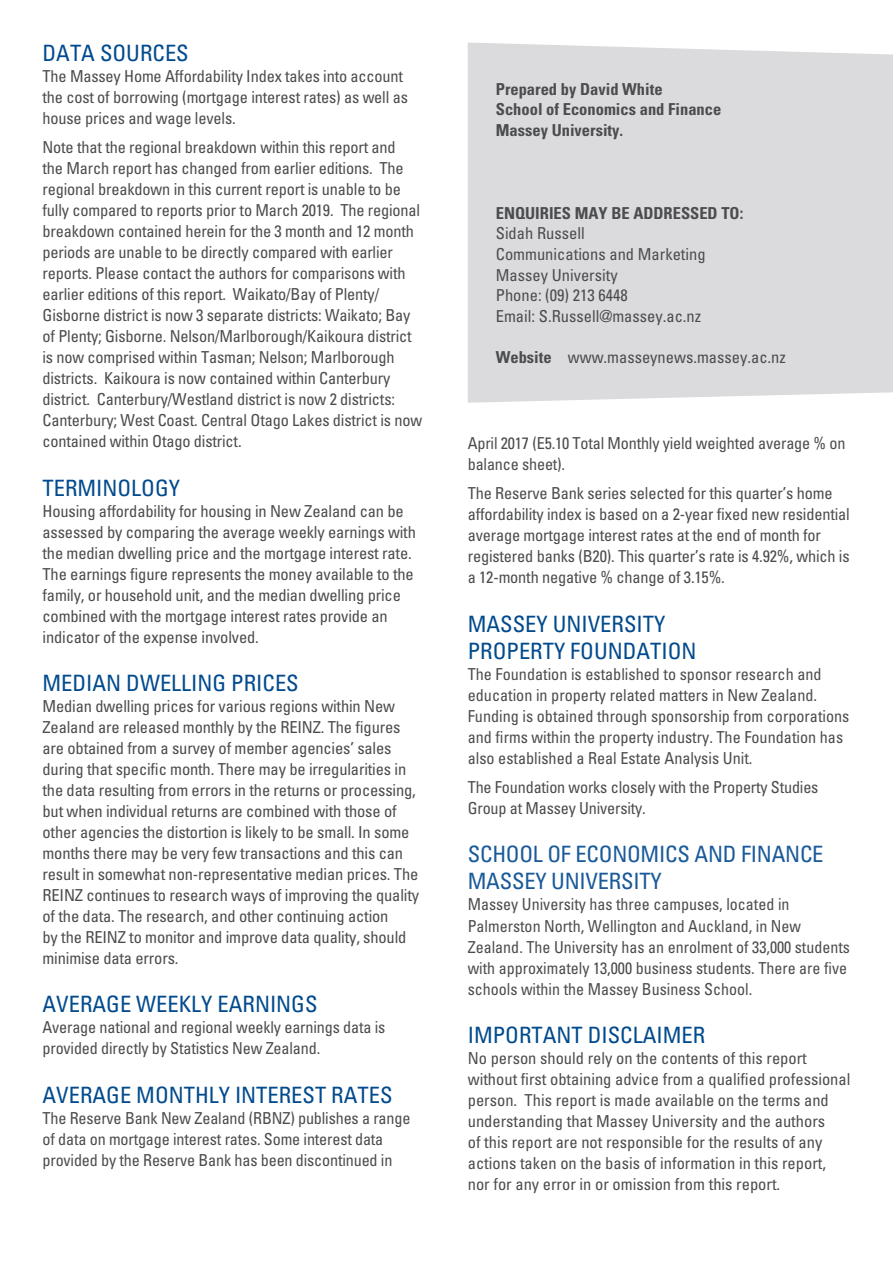
<style>
.page{position:relative;width:893px;height:1263px;background:#fff}
.page>*{position:absolute;margin:0;border:0;box-sizing:border-box;transform-origin:0 0}
.t1{font:22.5px/27px "Univers Condensed Macron";color:#004a8d}
.t2{font:22.5px/27px "Univers Condensed Macron";letter-spacing:-.01em;color:#1a5a99}
.t3{font:16.5px/21px "Univers Condensed Macron";letter-spacing:-.01em;color:#4b4c4d}
.t4{font:16.5px/20.7px "Univers Condensed Bold Macron";color:#4b4c4d}
.s1{font-family:"Univers Condensed Bold Macron"}
</style>
<div class="page">
<div style="left:468px;top:43px;width:425px;height:360px;background:#dbdbdd"></div>
<h1 class="t1" style="left:43px;top:39px;width:148px">DATA SOURCES</h1>
<p class="t3" style="left:43px;top:65px;width:367px">The Massey Home Affordability Index takes into account the cost of borrowing (mortgage interest rates) as well as house prices and wage levels.</p>
<p class="t3" style="left:43px;top:137px;width:381px">Note that the regional breakdown within this report and<br>the March report has changed from earlier editions. The regional breakdown in this current report is unable to be fully compared to reports prior to March 2019. The regional breakdown contained herein for the 3 month and 12 month periods are unable to be directly compared with earlier reports. Please contact the authors for comparisons with earlier editions of this report. Waikato/Bay of Plenty/ Gisborne district is now 3 separate districts: Waikato; Bay of Plenty; Gisborne. Nelson/Marlborough/Kaikoura district is now comprised within Tasman; Nelson; Marlborough districts. Kaikoura is now contained within Canterbury district. Canterbury/Westland district is now 2 districts:<br>Canterbury; West Coast. Central Otago Lakes district is now contained within Otago district.</p>
<h1 class="t1" style="left:43px;top:474px;width:139px">TERMINOLOGY</h1>
<p class="t3" style="left:43px;top:500px;width:375px">Housing affordability for housing in New Zealand can be assessed by comparing the average weekly earnings with the median dwelling price and the mortgage interest rate.<br>The earnings figure represents the money available to the family, or household unit, and the median dwelling price combined with the mortgage interest rates provide an indicator of the expense involved.</p>
<h1 class="t1" style="left:43px;top:669px;width:258px">MEDIAN DWELLING PRICES</h1>
<p class="t3" style="left:43px;top:695px;width:378px">Median dwelling prices for various regions within New Zealand are released monthly by the REINZ. The figures are obtained from a survey of member agencies’ sales during that specific month. There may be irregularities in the data resulting from errors in the returns or processing, but when individual returns are combined with those of other agencies the distortion is likely to be small. In some months there may be very few transactions and this can result in somewhat non-representative median prices. The REINZ continues to research ways of improving the quality of the data. The research, and other continuing action<br>by the REINZ to monitor and improve data quality, should minimise data errors.</p>
<h1 class="t1" style="left:43px;top:990px;width:277px">AVERAGE WEEKLY EARNINGS</h1>
<p class="t3" style="left:43px;top:1016px;width:344px">Average national and regional weekly earnings data is provided directly by Statistics New Zealand.</p>
<h1 class="t1" style="left:43px;top:1080px;width:352px">AVERAGE MONTHLY INTEREST RATES</h1>
<p class="t3" style="left:43px;top:1107px;width:369px">The Reserve Bank New Zealand (RBNZ) publishes a range of data on mortgage interest rates. Some interest data provided by the Reserve Bank has been discontinued in</p>
<p class="t4" style="left:496px;top:78px;width:227px">Prepared by David White<br>School of Economics and Finance<br>Massey University.</p>
<p class="t4" style="left:496px;top:202px;width:249px">ENQUIRIES MAY BE ADDRESSED TO:</p>
<p class="t3" style="left:496px;top:223px;width:211px">Sidah Russell<br>Communications and Marketing<br>Massey University<br>Phone: (09) 213 6448<br>Email: S.Russell@massey.ac.nz</p>
<p class="t3" style="left:496px;top:346px;width:292px"><span class="s1">Website</span> www.masseynews.massey.ac.nz</p>
<p class="t3" style="left:468px;top:432px;width:379px">April 2017 (E5.10 Total Monthly yield weighted average % on balance sheet).</p>
<p class="t3" style="left:468px;top:483px;width:384px">The Reserve Bank series selected for this quarter’s home affordability index is based on a 2-year fixed new residential average mortgage interest rates at the end of month for registered banks (B20). This quarter’s rate is 4.92%, which is a 12-month negative % change of 3.15%.</p>
<h1 class="t1" style="left:468px;top:610px;width:230px">MASSEY UNIVERSITY<br>PROPERTY FOUNDATION</h1>
<p class="t3" style="left:468px;top:663px;width:383px">The Foundation is established to sponsor research and education in property related matters in New Zealand.<br>Funding is obtained through sponsorship from corporations and firms within the property industry. The Foundation has also established a Real Estate Analysis Unit.</p>
<p class="t3" style="left:468px;top:776px;width:352px">The Foundation works closely with the Property Studies<br>Group at Massey University.</p>
<h1 class="t2" style="left:468px;top:840px;width:357px">SCHOOL OF ECONOMICS AND FINANCE<br>MASSEY UNIVERSITY</h1>
<p class="t3" style="left:468px;top:894px;width:384px">Massey University has three campuses, located in Palmerston North, Wellington and Auckland, in New Zealand. The University has an enrolment of 33,000 students with approximately 13,000 business students. There are five schools within the Massey Business School.</p>
<h1 class="t1" style="left:468px;top:1021px;width:239px">IMPORTANT DISCLAIMER</h1>
<p class="t3" style="left:468px;top:1047px;width:384px">No person should rely on the contents of this report without first obtaining advice from a qualified professional person. This report is made available on the terms and understanding that Massey University and the authors<br>of this report are not responsible for the results of any actions taken on the basis of information in this report, nor for any error in or omission from this report.</p>
</div>
